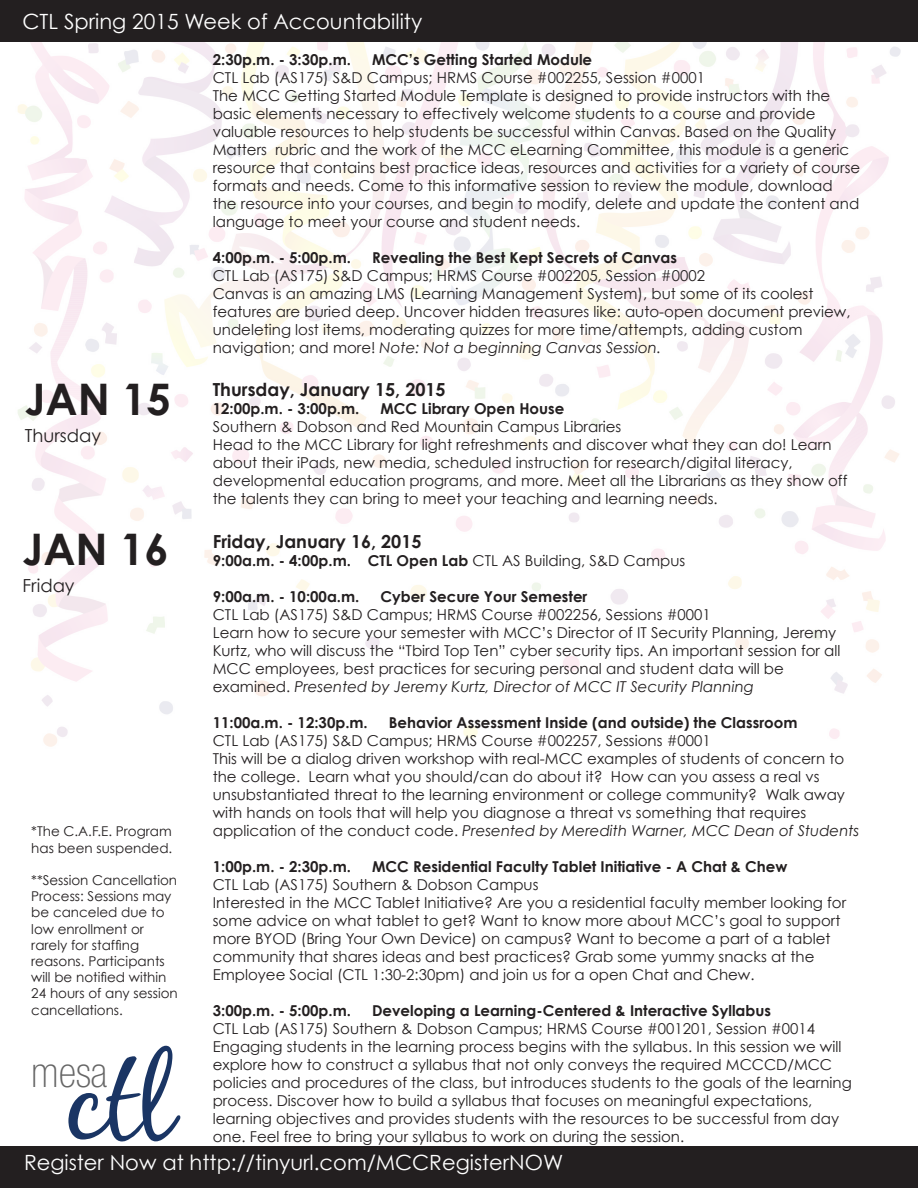
<style>
.page{position:relative;width:918px;height:1188px;background:#fff}
.page>*{position:absolute;margin:0;border:0;box-sizing:border-box;transform-origin:0 0}
.t1{font:700 43.5px "Century Gothic";color:#231f20}
.t2{font:100 condensed 42.3px "Helvetica Neue LT Std";color:#666}
.t3{font:21px "Century Gothic";color:#fff}
.t4{font:700 18px "Century Gothic";color:#231f20}
.t5{font:18px "Century Gothic";color:#231f20}
.t6{font:15px/18px "Century Gothic";color:#231f20}
.t7{font:700 15px "Century Gothic";color:#231f20}
.t8{font:italic 15px "Century Gothic";color:#231f20}
.t9{font:13.5px/16.2px "Century Gothic";color:#231f20}
.s1{font-style:normal}
.s2{font-weight:400}
</style>
<div class="page">
<img style="left:18px;top:42px;width:883px;height:705px">
<div style="left:0;top:0;width:918px;height:42px;background:#231f20"></div>
<div style="left:0;top:1147px;width:918px;height:41px;background:#231f20"></div>
<svg style="left:68px;top:1046px;width:112px;height:96px"></svg>
<p class="t3" style="left:22px;top:9px;width:401px">CTL Spring 2015 Week of Accountability</p>
<p class="t1" style="left:25px;top:372px;width:148px">JAN 15</p>
<p class="t5" style="left:25px;top:424px;width:78px">Thursday</p>
<p class="t1" style="left:23px;top:522px;width:148px">JAN 16</p>
<p class="t5" style="left:23px;top:575px;width:54px">Friday</p>
<p class="t9" style="left:31px;top:823px;width:143px">*The C.A.F.E. Program has been suspended.</p>
<p class="t9" style="left:31px;top:872px;width:147px">**Session Cancellation<br>Process: Sessions may be canceled due to low enrollment or</p>
<p class="t9" style="left:31px;top:937px;width:109px">rarely for staffing</p>
<p class="t9" style="left:31px;top:953px;width:148px">reasons. Participants will be notified within<br>24 hours of any session cancellations.</p>
<p class="t2" style="left:31px;top:1048px;width:78px">mesa</p>
<p class="t7" style="left:213px;top:50px;width:140px">2:30p.m. - 3:30p.m.</p>
<p class="t7" style="left:372px;top:50px;width:222px">MCC’s Getting Started Module</p>
<p class="t6" style="left:213px;top:69px;width:494px">CTL Lab (AS175) S&amp;D Campus; HRMS Course #002255, Session #0001</p>
<p class="t6" style="left:213px;top:87px;width:619px">The MCC Getting Started Module Template is designed to provide instructors with the basic elements necessary to effectively welcome students to a course and provide</p>
<p class="t6" style="left:213px;top:123px;width:649px">valuable resources to help students be successful within Canvas. Based on the Quality Matters rubric and the work of the MCC eLearning Committee, this module is a generic resource that contains best practice ideas, resources and activities for a variety of course formats and needs. Come to this informative session to review the module, download the resource into your courses, and begin to modify, delete and update the content and language to meet your course and student needs.</p>
<p class="t7" style="left:213px;top:248px;width:140px">4:00p.m. - 5:00p.m.</p>
<p class="t7" style="left:372px;top:248px;width:307px">Revealing the Best Kept Secrets of Canvas</p>
<p class="t6" style="left:213px;top:267px;width:494px">CTL Lab (AS175) S&amp;D Campus; HRMS Course #002205, Session #0002</p>
<p class="t6" style="left:213px;top:285px;width:639px">Canvas is an amazing LMS (Learning Management System), but some of its coolest features are buried deep. Uncover hidden treasures like: auto-open document preview, undeleting lost items, moderating quizzes for more time/attempts, adding custom</p>
<p class="t8" style="left:213px;top:339px;width:450px"><span class="s1">navigation; and more!</span> Note: Not a beginning Canvas Session.</p>
<p class="t4" style="left:213px;top:379px;width:234px">Thursday, January 15, 2015</p>
<p class="t7" style="left:213px;top:400px;width:148px">12:00p.m. - 3:00p.m.</p>
<p class="t7" style="left:380px;top:400px;width:185px">MCC Library Open House</p>
<p class="t6" style="left:213px;top:418px;width:410px">Southern &amp; Dobson and Red Mountain Campus Libraries</p>
<p class="t6" style="left:213px;top:436px;width:620px">Head to the MCC Library for light refreshments and discover what they can do! Learn about their iPads, new media, scheduled instruction for research/digital literacy,</p>
<p class="t6" style="left:213px;top:472px;width:636px">developmental education programs, and more. Meet all the Librarians as they show off the talents they can bring to meet your teaching and learning needs.</p>
<p class="t4" style="left:213px;top:530px;width:210px">Friday, January 16, 2015</p>
<p class="t7" style="left:213px;top:551px;width:474px">9:00a.m. - 4:00p.m. CTL Open Lab <span class="s2">CTL AS Building, S&amp;D Campus</span></p>
<p class="t7" style="left:213px;top:587px;width:148px">9:00a.m. - 10:00a.m.</p>
<p class="t7" style="left:380px;top:587px;width:208px">Cyber Secure Your Semester</p>
<p class="t6" style="left:213px;top:605px;width:500px">CTL Lab (AS175) S&amp;D Campus; HRMS Course #002256, Sessions #0001</p>
<p class="t6" style="left:213px;top:623px;width:629px">Learn how to secure your semester with MCC’s Director of IT Security Planning, Jeremy<br>Kurtz, who will discuss the “Tbird Top Ten” cyber security tips. An important session for all<br>MCC employees, best practices for securing personal and student data will be</p>
<p class="t8" style="left:213px;top:677px;width:543px"><span class="s1">examined.</span> Presented by Jeremy Kurtz, Director of MCC IT Security Planning</p>
<p class="t7" style="left:213px;top:713px;width:157px">11:00a.m. - 12:30p.m.</p>
<p class="t7" style="left:389px;top:713px;width:410px">Behavior Assessment Inside (and outside) the Classroom</p>
<p class="t6" style="left:213px;top:731px;width:500px">CTL Lab (AS175) S&amp;D Campus; HRMS Course #002257, Sessions #0001</p>
<p class="t6" style="left:213px;top:749px;width:633px">This will be a dialog driven workshop with real-MCC examples of students of concern to the college. Learn what you should/can do about it? How can you assess a real vs</p>
<p class="t6" style="left:213px;top:785px;width:634px">unsubstantiated threat to the learning environment or college community? Walk away with hands on tools that will help you diagnose a threat vs something that requires</p>
<p class="t8" style="left:213px;top:821px;width:648px"><span class="s1">application of the conduct code.</span> Presented by Meredith Warner, MCC Dean of Students</p>
<p class="t7" style="left:213px;top:857px;width:140px">1:00p.m. - 2:30p.m.</p>
<p class="t7" style="left:372px;top:857px;width:417px">MCC Residential Faculty Tablet Initiative - A Chat &amp; Chew</p>
<p class="t6" style="left:213px;top:875px;width:327px">CTL Lab (AS175) Southern &amp; Dobson Campus</p>
<p class="t6" style="left:213px;top:893px;width:635px">Interested in the MCC Tablet Initiative? Are you a residential faculty member looking for some advice on what tablet to get? Want to know more about MCC’s goal to support more BYOD (Bring Your Own Device) on campus? Want to become a part of a tablet community that shares ideas and best practices? Grab some yummy snacks at the</p>
<p class="t6" style="left:213px;top:965px;width:543px">Employee Social (CTL 1:30-2:30pm) and join us for a open Chat and Chew.</p>
<p class="t7" style="left:213px;top:1001px;width:140px">3:00p.m. - 5:00p.m.</p>
<p class="t7" style="left:372px;top:1001px;width:401px">Developing a Learning-Centered &amp; Interactive Syllabus</p>
<p class="t6" style="left:213px;top:1019px;width:604px">CTL Lab (AS175) Southern &amp; Dobson Campus; HRMS Course #001201, Session #0014</p>
<p class="t6" style="left:213px;top:1037px;width:641px">Engaging students in the learning process begins with the syllabus. In this session we will explore how to construct a syllabus that not only conveys the required MCCCD/MCC policies and procedures of the class, but introduces students to the goals of the learning process. Discover how to build a syllabus that focuses on meaningful expectations,</p>
<p class="t6" style="left:213px;top:1109px;width:628px">learning objectives and provides students with the resources to be successful from day one. Feel free to bring your syllabus to work on during the session.</p>
<p class="t3" style="left:24px;top:1150px;width:541px">Register Now at http://tinyurl.com/MCCRegisterNOW</p>
</div>
